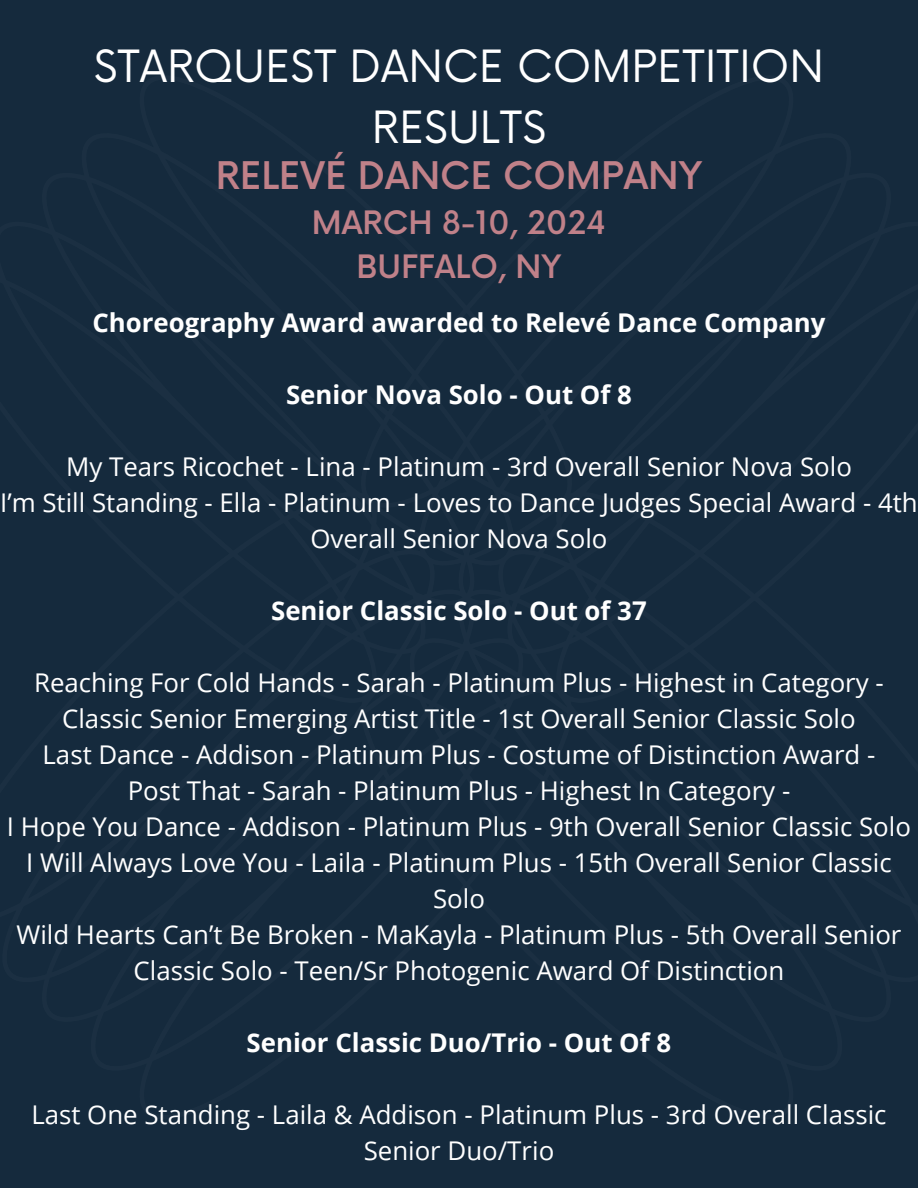
<style>
.page{position:relative;width:918px;height:1188px;background:#152a3d}
.page>*{position:absolute;margin:0;border:0;box-sizing:border-box;transform-origin:0 0}
.t1{font:43.35px/60.2px "Now";color:#fff;text-align:center}
.t2{font:500 37.05px "Now";color:#c08189}
.t3{font:500 31.5px/43.5px "Now";color:#c08189;text-align:center}
.t4{font:25.8px/36px "Open Sans";color:#fff;text-align:center}
.t5{font:700 25.8px "Open Sans";color:#fff}
</style>
<div class="page">
<p class="t1" style="left:94px;top:39px;width:732px">STARQUEST DANCE COMPETITION<br>RESULTS</p>
<h3 class="t2" style="left:216px;top:155px;width:488px">RELEVÉ DANCE COMPANY</h3>
<h3 class="t3" style="left:312px;top:203px;width:296px">MARCH 8-10, 2024<br>BUFFALO, NY</h3>
<h1 class="t5" style="left:92px;top:304px;width:735px">Choreography Award awarded to Relevé Dance Company</h1>
<p class="t5" style="left:286px;top:376px;width:347px">Senior Nova Solo - Out Of 8</p>
<h2 class="t4" style="left:66px;top:448px;width:787px">My Tears Ricochet - Lina - Platinum - 3rd Overall Senior Nova Solo</h2>
<h3 class="t4" style="left:0;top:484px;width:919px">I’m Still Standing - Ella - Platinum - Loves to Dance Judges Special Award - 4th<br>Overall Senior Nova Solo</h3>
<h3 class="t5" style="left:271px;top:592px;width:377px">Senior Classic Solo - Out of 37</h3>
<p class="t4" style="left:34px;top:664px;width:851px">Reaching For Cold Hands - Sarah - Platinum Plus - Highest in Category -<br>Classic Senior Emerging Artist Title - 1st Overall Senior Classic Solo</p>
<p class="t4" style="left:43px;top:736px;width:834px">Last Dance - Addison - Platinum Plus - Costume of Distinction Award -</p>
<h3 class="t4" style="left:128px;top:772px;width:664px">Post That - Sarah - Platinum Plus - Highest In Category -</h3>
<p class="t4" style="left:7px;top:808px;width:905px">I Hope You Dance - Addison - Platinum Plus - 9th Overall Senior Classic Solo</p>
<p class="t4" style="left:26px;top:844px;width:867px">I Will Always Love You - Laila - Platinum Plus - 15th Overall Senior Classic<br>Solo</p>
<p class="t4" style="left:16px;top:916px;width:887px">Wild Hearts Can’t Be Broken - MaKayla - Platinum Plus - 5th Overall Senior<br>Classic Solo - Teen/Sr Photogenic Award Of Distinction</p>
<p class="t5" style="left:247px;top:1024px;width:426px">Senior Classic Duo/Trio - Out Of 8</p>
<p class="t4" style="left:31px;top:1096px;width:857px">Last One Standing - Laila &amp; Addison - Platinum Plus - 3rd Overall Classic<br>Senior Duo/Trio</p>
</div>
